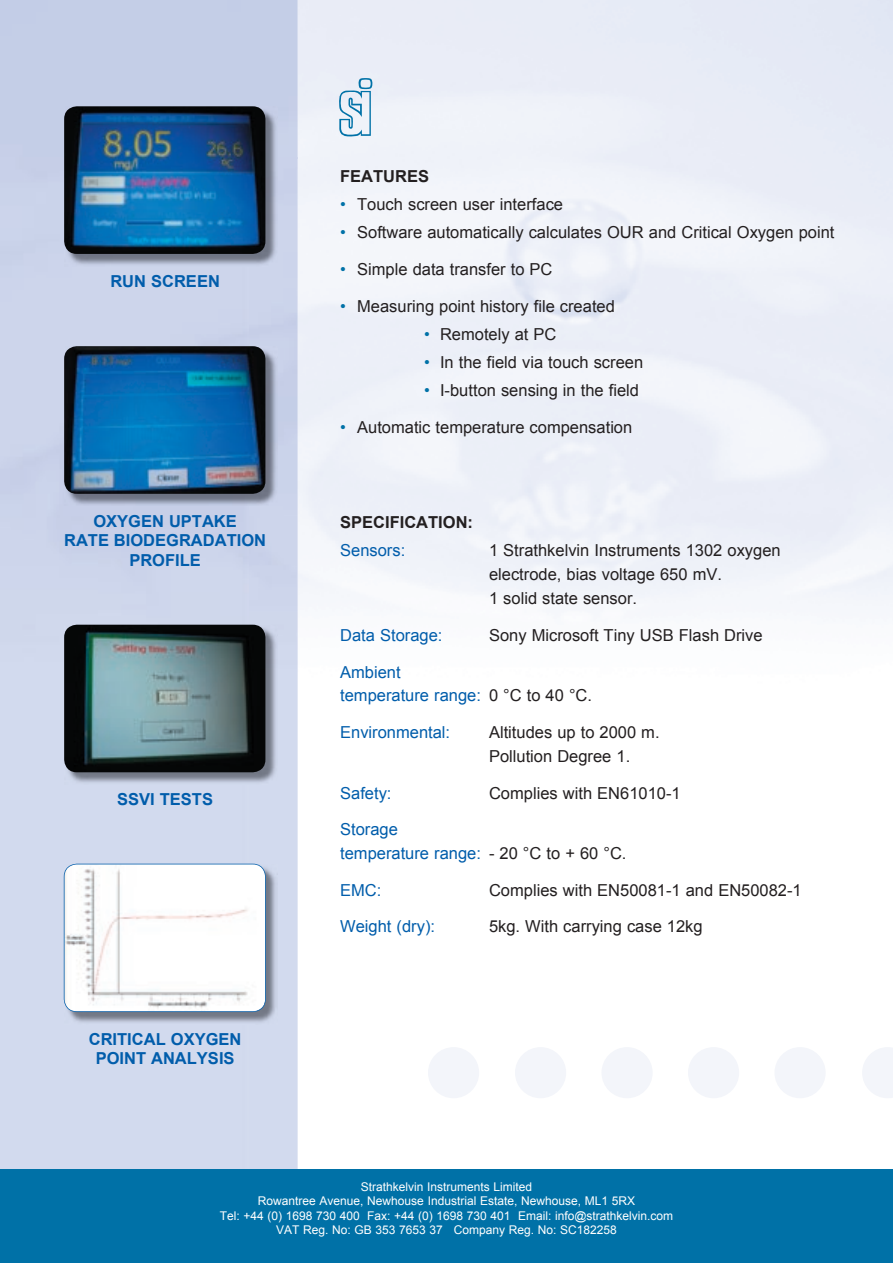
<style>
.page{position:relative;width:893px;height:1263px;background:#fff}
.page>*{position:absolute;margin:0;border:0;box-sizing:border-box;transform-origin:0 0}
.t1{font:16.5px/23.9px "Arial";color:#231f20}
.t2{font:16.5px/23.9px "Arial";color:#015dab}
.t3{font:700 16.5px/19.8px "Arial";color:#015dab;text-align:center}
.t4{font:700 16.5px "Arial";color:#231f20}
.t5{font:12px/14.4px "Arial";color:#fff;text-align:center}
.s1{color:#0071a7}
.s2{color:#231f20}
</style>
<div class="page">
<div style="left:0;top:0;width:298px;height:158px;background:#c4cee7"></div>
<img style="left:248px;top:158px;width:50px;height:1011px">
<div style="left:99px;top:266px;width:149px;height:80px;background:#cdd5eb"></div>
<div style="left:99px;top:506px;width:149px;height:119px;background:#cdd5eb"></div>
<div style="left:99px;top:784px;width:149px;height:80px;background:#d2daee"></div>
<div style="left:99px;top:1024px;width:149px;height:145px;background:#d2daee"></div>
<div style="left:0;top:1169px;width:893px;height:94px;background:#0071a7"></div>
<svg style="left:339px;top:78px;width:33px;height:58px"></svg>
<img style="left:65px;top:107px;width:213px;height:159px">
<img style="left:64px;top:106px;width:201px;height:148px">
<img style="left:65px;top:347px;width:213px;height:159px">
<img style="left:64px;top:346px;width:201px;height:148px">
<img style="left:65px;top:625px;width:213px;height:159px">
<img style="left:64px;top:625px;width:201px;height:147px">
<img style="left:64px;top:864px;width:213px;height:160px">
<svg style="left:64px;top:864px;width:202px;height:148px"></svg>
<div style="left:515px;top:1047px;width:51px;height:51px;background:#f3f5fa;border-radius:50%"></div>
<div style="left:601px;top:1047px;width:52px;height:51px;background:#f3f5fa;border-radius:50%"></div>
<div style="left:688px;top:1047px;width:51px;height:51px;background:#f3f5fa;border-radius:50%"></div>
<div style="left:774px;top:1047px;width:52px;height:51px;background:#f3f5fa;border-radius:50%"></div>
<div style="left:428px;top:1047px;width:51px;height:51px;background:#f3f5fa;border-radius:50%"></div>
<p class="t3" style="left:110px;top:271px;width:111px">RUN SCREEN</p>
<p class="t3" style="left:64px;top:511px;width:203px">OXYGEN UPTAKE<br>RATE BIODEGRADATION<br>PROFILE</p>
<p class="t3" style="left:117px;top:789px;width:97px">SSVI TESTS</p>
<p class="t3" style="left:89px;top:1029px;width:154px">CRITICAL OXYGEN<br>POINT ANALYSIS</p>
<p class="t4" style="left:340px;top:167px;width:90px">FEATURES</p>
<p class="t1" style="left:340px;top:193px;width:224px"><span class="s1">•</span> Touch screen user interface</p>
<p class="t1" style="left:340px;top:221px;width:496px"><span class="s1">•</span> Software automatically calculates OUR and Critical Oxygen point</p>
<p class="t1" style="left:340px;top:257px;width:214px"><span class="s1">•</span> Simple data transfer to PC</p>
<p class="t1" style="left:340px;top:294px;width:276px"><span class="s1">•</span> Measuring point history file created</p>
<p class="t1" style="left:424px;top:322px;width:134px"><span class="s1">•</span> Remotely at PC</p>
<p class="t1" style="left:424px;top:350px;width:221px"><span class="s1">•</span> In the field via touch screen</p>
<p class="t1" style="left:424px;top:378px;width:216px"><span class="s1">•</span> I-button sensing in the field</p>
<p class="t1" style="left:340px;top:415px;width:294px"><span class="s1">•</span> Automatic temperature compensation</p>
<p class="t4" style="left:340px;top:513px;width:134px">SPECIFICATION:</p>
<p class="t2" style="left:340px;top:539px;width:67px">Sensors:</p>
<p class="t1" style="left:489px;top:539px;width:293px">1 Strathkelvin Instruments 1302 oxygen electrode, bias voltage 650 mV.<br>1 solid state sensor.</p>
<p class="t2" style="left:340px;top:623px;width:104px">Data Storage:</p>
<p class="t1" style="left:489px;top:623px;width:275px">Sony Microsoft Tiny USB Flash Drive</p>
<p class="t2" style="left:340px;top:660px;width:253px">Ambient<br>temperature range: <span class="s2">0 °C to 40 °C.</span></p>
<p class="t2" style="left:340px;top:720px;width:112px">Environmental:</p>
<p class="t1" style="left:489px;top:720px;width:172px">Altitudes up to 2000 m.<br>Pollution Degree 1.</p>
<p class="t2" style="left:340px;top:781px;width:53px">Safety:</p>
<p class="t1" style="left:489px;top:781px;width:193px">Complies with EN61010-1</p>
<p class="t2" style="left:340px;top:817px;width:288px">Storage<br>temperature range: <span class="s2">- 20 °C to + 60 °C.</span></p>
<p class="t2" style="left:340px;top:878px;width:43px">EMC:</p>
<p class="t1" style="left:489px;top:878px;width:314px">Complies with EN50081-1 and EN50082-1</p>
<p class="t2" style="left:340px;top:915px;width:96px">Weight (dry):</p>
<p class="t1" style="left:489px;top:915px;width:215px">5kg. With carrying case 12kg</p>
<p class="t5" style="left:220px;top:1179px;width:455px">Strathkelvin Instruments Limited<br>Rowantree Avenue, Newhouse Industrial Estate, Newhouse, ML1 5RX<br>Tel: +44 (0) 1698 730 400 Fax: +44 (0) 1698 730 401 Email: info@strathkelvin.com VAT Reg. No: GB 353 7653 37 Company Reg. No: SC182258</p>
</div>
